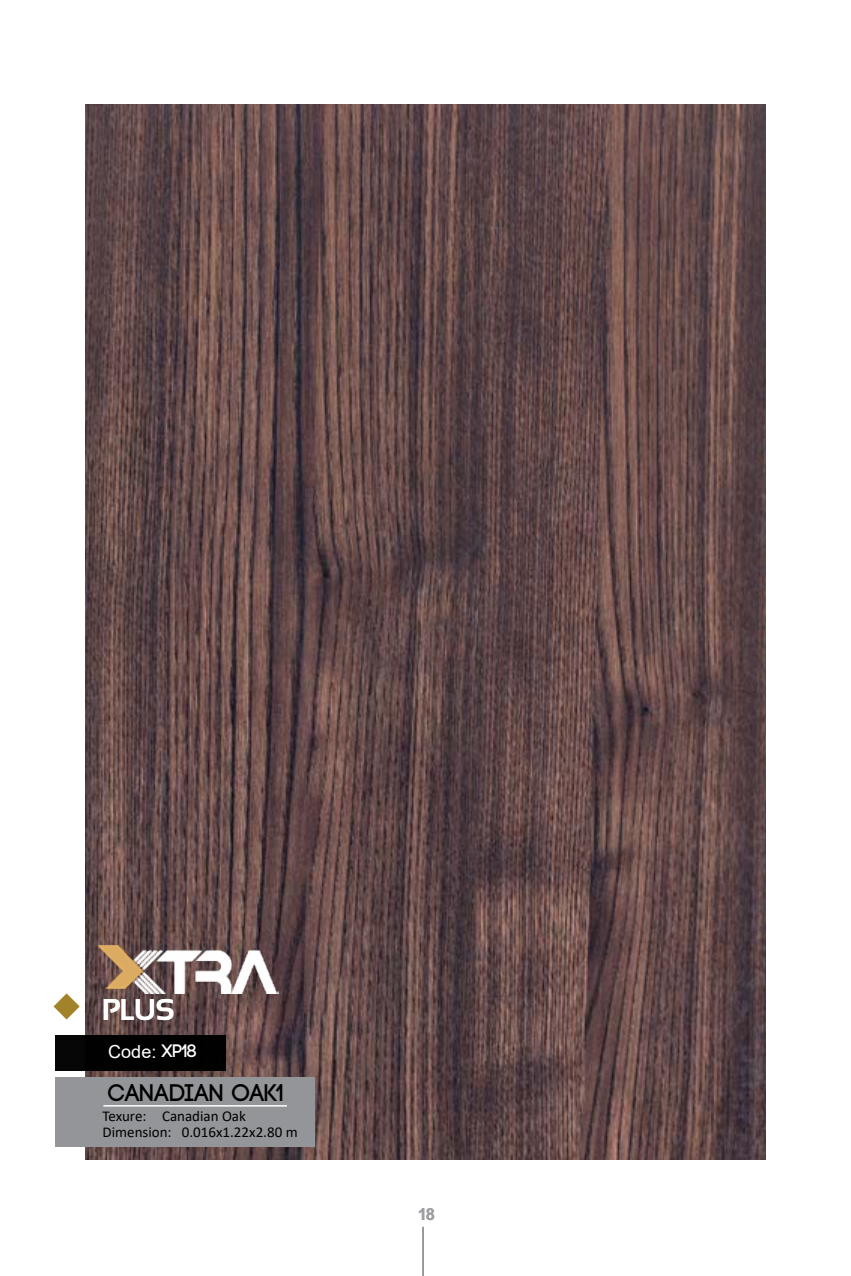
<style>
.page{position:relative;width:851px;height:1276px;background:#fff}
.page>*{position:absolute;margin:0;border:0;box-sizing:border-box;transform-origin:0 0}
.t1{font:700 30px "Sansation";color:#fff}
.t2{font:700 24px "Code";letter-spacing:.02em;color:#000}
.t3{font:18px "Arial";color:#fff}
.t4{font:700 16.5px "IRAN Sans";color:#9d9fa2}
.t5{font:15px "Calibri";color:#000}
.s1{font-family:"Code";font-weight:700}
</style>
<div class="page">
<img style="left:85px;top:104px;width:680px;height:1055px">
<div style="left:55px;top:1035px;width:171px;height:35px;background:#000"></div>
<div style="left:55px;top:1076px;width:259px;height:70px;background:#939598"></div>
<hr style="left:103px;top:1105px;width:184px;height:1px;background:#fff">
<img style="left:96px;top:945px;width:182px;height:48px">
<svg style="left:53px;top:993px;width:27px;height:26px"></svg>
<hr style="left:422px;top:1226px;width:2px;height:50px;background:#939598">
<h1 class="t1" style="left:102px;top:993px;width:74px">PLUS</h1>
<p class="t3" style="left:108px;top:1039px;width:90px">Code: <span class="s1">XP18</span></p>
<h2 class="t2" style="left:108px;top:1080px;width:177px">CANADIAN OAK1</h2>
<p class="t5" style="left:102px;top:1105px;width:45px">Texure:</p>
<p class="t5" style="left:162px;top:1105px;width:85px">Canadian Oak</p>
<p class="t5" style="left:102px;top:1121px;width:71px">Dimension:</p>
<p class="t5" style="left:182px;top:1121px;width:117px">0.016x1.22x2.80 m</p>
<p class="t4" style="left:418px;top:1205px;width:18px">18</p>
</div>
